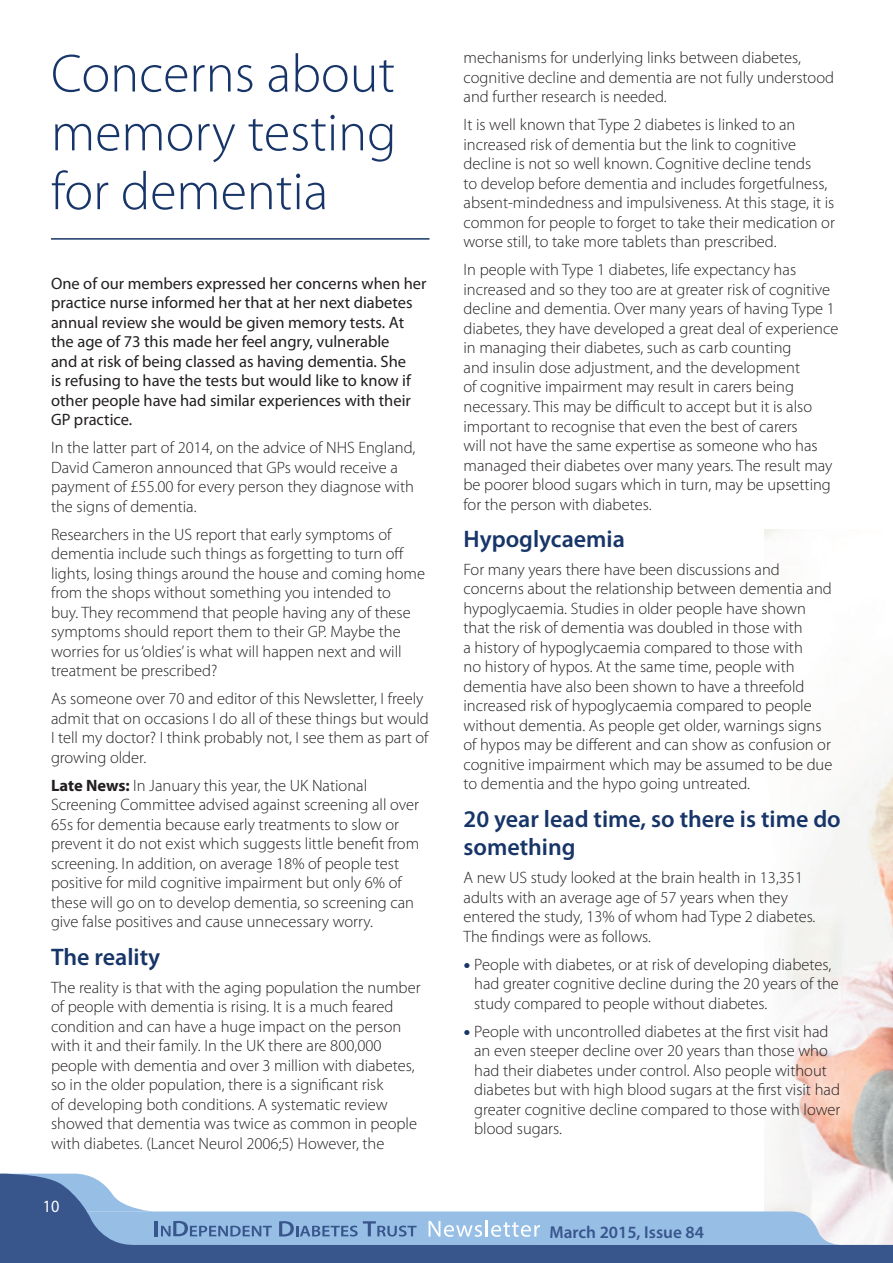
<style>
.page{position:relative;width:893px;height:1263px;background:#fff}
.page>*{position:absolute;margin:0;border:0;box-sizing:border-box;transform-origin:0 0}
.t1{font:300 54px/58.8px "Myriad Pro";color:#173568;text-align:justify}
.t2{font:600 24px/28.8px "Myriad Pro";color:#173568}
.t3{font:600 17.25px "Myriad Pro";color:#38558c}
.t4{font:17.25px "Myriad Pro";color:#fff;scale:.94 1}
.t5{font:300 16.5px/19.5px "Myriad Pro";color:#231f20}
.t6{font:16.5px/19.5px "Myriad Pro";color:#231f20}
.s1{font-size:28.5px;color:#173568}
.s2{font-weight:700}
</style>
<div class="page">
<img style="left:764px;top:530px;width:129px;height:641px">
<svg style="left:0;top:1171px;width:892px;height:92px;fill:#38558c"></svg>
<svg style="left:892px;top:1171px;width:1px;height:92px"></svg>
<svg style="left:0;top:1173px;width:841px;height:72px"></svg>
<hr style="left:51px;top:238px;width:378px;height:2px;background:#173568">
<h1 class="t1" style="left:51px;top:44px;width:347px">Concerns about memory testing for dementia</h1>
<p class="t5" style="left:463px;top:48px;width:372px">mechanisms for underlying links between diabetes, cognitive decline and dementia are not fully understood and further research is needed.</p>
<p class="t5" style="left:463px;top:115px;width:373px">It is well known that Type 2 diabetes is linked to an increased risk of dementia but the link to cognitive decline is not so well known. Cognitive decline tends<br>to develop before dementia and includes forgetfulness, absent-mindedness and impulsiveness. At this stage, it is common for people to forget to take their medication or worse still, to take more tablets than prescribed.</p>
<p class="t5" style="left:463px;top:260px;width:376px">In people with Type 1 diabetes, life expectancy has increased and so they too are at greater risk of cognitive decline and dementia. Over many years of having Type 1 diabetes, they have developed a great deal of experience in managing their diabetes, such as carb counting<br>and insulin dose adjustment, and the development<br>of cognitive impairment may result in carers being necessary. This may be difficult to accept but it is also important to recognise that even the best of carers<br>will not have the same expertise as someone who has managed their diabetes over many years. The result may be poorer blood sugars which in turn, may be upsetting for the person with diabetes.</p>
<h2 class="t2" style="left:463px;top:524px;width:163px">Hypoglycaemia</h2>
<p class="t5" style="left:463px;top:559px;width:370px">For many years there have been discussions and concerns about the relationship between dementia and hypoglycaemia. Studies in older people have shown that the risk of dementia was doubled in those with<br>a history of hypoglycaemia compared to those with<br>no history of hypos. At the same time, people with dementia have also been shown to have a threefold increased risk of hypoglycaemia compared to people without dementia. As people get older, warnings signs of hypos may be different and can show as confusion or cognitive impairment which may be assumed to be due to dementia and the hypo going untreated.</p>
<h2 class="t2" style="left:463px;top:803px;width:379px">20 year lead time, so there is time do something</h2>
<p class="t5" style="left:463px;top:868px;width:353px">A new US study looked at the brain health in 13,351 adults with an average age of 57 years when they entered the study, 13% of whom had Type 2 diabetes.<br>The findings were as follows.</p>
<p class="t5" style="left:474px;top:954px;width:366px;text-indent:-11px"><span class="s1">•</span> People with diabetes, or at risk of developing diabetes, had greater cognitive decline during the 20 years of the study compared to people without diabetes.</p>
<p class="t5" style="left:474px;top:1021px;width:368px;text-indent:-11px"><span class="s1">•</span> People with uncontrolled diabetes at the first visit had an even steeper decline over 20 years than those who had their diabetes under control. Also people without diabetes but with high blood sugars at the first visit had greater cognitive decline compared to those with lower blood sugars.</p>
<p class="t6" style="left:51px;top:273px;width:377px">One of our members expressed her concerns when her practice nurse informed her that at her next diabetes annual review she would be given memory tests. At the age of 73 this made her feel angry, vulnerable<br>and at risk of being classed as having dementia. She<br>is refusing to have the tests but would like to know if other people have had similar experiences with their GP practice.</p>
<p class="t5" style="left:51px;top:438px;width:366px">In the latter part of 2014, on the advice of NHS England, David Cameron announced that GPs would receive a payment of £55.00 for every person they diagnose with the signs of dementia.</p>
<p class="t5" style="left:51px;top:524px;width:376px">Researchers in the US report that early symptoms of dementia include such things as forgetting to turn off lights, losing things around the house and coming home from the shops without something you intended to<br>buy. They recommend that people having any of these symptoms should report them to their GP. Maybe the worries for us ‘oldies’ is what will happen next and will treatment be prescribed?</p>
<p class="t5" style="left:51px;top:689px;width:379px">As someone over 70 and editor of this Newsletter, I freely admit that on occasions I do all of these things but would I tell my doctor? I think probably not, I see them as part of growing older.</p>
<p class="t5" style="left:51px;top:775px;width:370px"><span class="s2">Late News:</span> In January this year, the UK National Screening Committee advised against screening all over 65s for dementia because early treatments to slow or prevent it do not exist which suggests little benefit from screening. In addition, on average 18% of people test positive for mild cognitive impairment but only 6% of these will go on to develop dementia, so screening can give false positives and cause unnecessary worry.</p>
<h2 class="t2" style="left:51px;top:942px;width:111px">The reality</h2>
<p class="t5" style="left:51px;top:977px;width:371px">The reality is that with the aging population the number of people with dementia is rising. It is a much feared condition and can have a huge impact on the person with it and their family. In the UK there are 800,000 people with dementia and over 3 million with diabetes, so in the older population, there is a significant risk<br>of developing both conditions. A systematic review showed that dementia was twice as common in people with diabetes. (Lancet Neurol 2006;5) However, the</p>
<p class="t4" style="left:43px;top:1196px;width:19px">10</p>
<p class="t3" style="left:549px;top:1221px;width:156px">March 2015, Issue 84</p>
</div>
